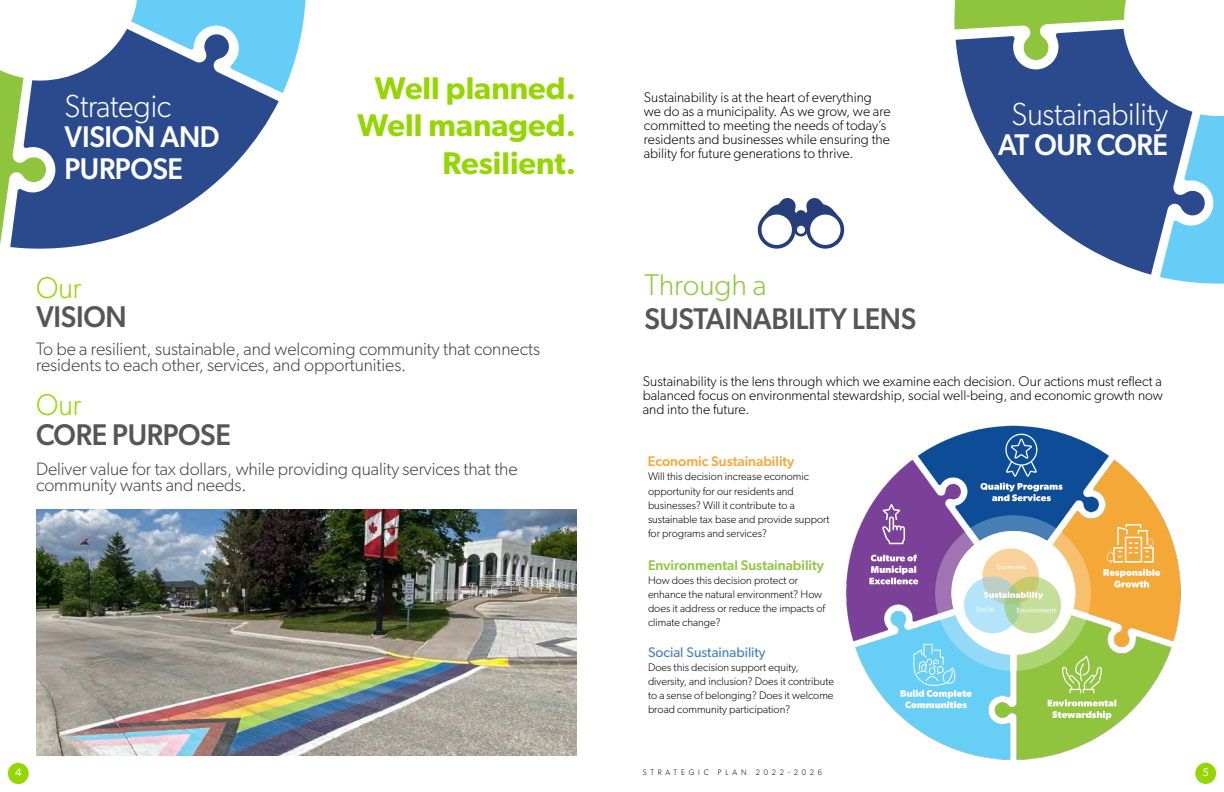
<style>
.page{position:relative;width:1224px;height:792px;background:#fff}
.page>*{position:absolute;margin:0;border:0;box-sizing:border-box;transform-origin:0 0}
.t1{font:300 32px "Gibson";letter-spacing:-.01em;color:#fff;scale:.95 1}
.t2{font:600 31.4px/37.7px "Gibson";color:#95d600;text-align:right}
.t3{font:500 30px/34px "Gibson";letter-spacing:-.01em;color:#56565a;scale:.95 1}
.t4{font:500 30px/32px "Gibson";letter-spacing:-.01em;color:#fff;scale:.95 1}
.t5{font:300 30px "Gibson";color:#95d600;scale:.95 1}
.t6{font:300 18px/16px "Gibson";letter-spacing:-.005em;color:#424242}
.t7{font:300 14px/14px "Gibson";color:#000101}
.t8{font:500 14px "Gibson";color:#90c53e}
.t9{font:500 14px "Gibson";color:#f5a838}
.t10{font:14px "Gibson";color:#4681c2}
.t11{font:300 11px/14px "Gibson";color:#000101}
.t12{font:11px "Gibson";color:#fff}
.t13{font:300 8px "Gibson";letter-spacing:.5em;color:#000101;scale:.95 1}
.s1{font-weight:300;color:#90c53e}
</style>
<div class="page">
<svg style="left:10px;top:50px;width:269px;height:199px;fill:#2b4a8e"></svg>
<svg style="left:111px;top:0;width:195px;height:93px"></svg>
<svg style="left:0;top:50px;width:48px;height:196px"></svg>
<img style="left:36px;top:509px;width:541px;height:247px">
<div style="left:8px;top:763px;width:21px;height:21px;background:#95d600;border-radius:50%"></div>
<svg style="left:758px;top:198px;width:86px;height:51px"></svg>
<svg style="left:958px;top:61px;width:202px;height:214px;fill:#2b4a8e"></svg>
<svg style="left:1160px;top:94px;width:64px;height:190px"></svg>
<svg style="left:954px;top:0;width:179px;height:61px"></svg>
<div style="left:1195px;top:763px;width:21px;height:21px;background:#95d600;border-radius:50%"></div>
<img style="left:846px;top:425px;width:335px;height:335px">
<h1 class="t1" style="left:64px;top:87px;width:114px">Strategic</h1>
<h1 class="t4" style="left:64px;top:120px;width:165px">VISION AND<br>PURPOSE</h1>
<h1 class="t2" style="left:357px;top:68px;width:220px">Well planned.<br>Well managed.<br>Resilient.</h1>
<p class="t5" style="left:36px;top:270px;width:49px">Our</p>
<h1 class="t3" style="left:36px;top:299px;width:97px">VISION</h1>
<h2 class="t6" style="left:36px;top:341px;width:506px">To be a resilient, sustainable, and welcoming community that connects residents to each other, services, and opportunities.</h2>
<p class="t5" style="left:36px;top:387px;width:49px">Our</p>
<h1 class="t3" style="left:36px;top:417px;width:207px">CORE PURPOSE</h1>
<h2 class="t6" style="left:36px;top:461px;width:483px">Deliver value for tax dollars, while providing quality services that the community wants and needs.</h2>
<p class="t12" style="left:15px;top:766px;width:8px">4</p>
<p class="t7" style="left:644px;top:90px;width:248px">Sustainability is at the heart of everything we do as a municipality. As we grow, we are committed to meeting the needs of today’s residents and businesses while ensuring the ability for future generations to thrive.</p>
<h1 class="t3" style="left:644px;top:267px;width:288px"><span class="s1">Through a<br></span>SUSTAINABILITY LENS</h1>
<h1 class="t1" style="left:1012px;top:95px;width:166px">Sustainability</h1>
<h1 class="t4" style="left:998px;top:128px;width:180px">AT OUR CORE</h1>
<p class="t7" style="left:643px;top:374px;width:522px;text-align:justify">Sustainability is the lens through which we examine each decision. Our actions must refect a balanced focus on environmental stewardship, social well-being, and economic growth now and into the future.</p>
<p class="t9" style="left:648px;top:453px;width:148px">Economic Sustainability</p>
<p class="t11" style="left:648px;top:470px;width:183px">Will this decision increase economic opportunity for our residents and businesses? Will it contribute to a sustainable tax base and provide support for programs and services?</p>
<p class="t8" style="left:648px;top:557px;width:178px">Environmental Sustainability</p>
<p class="t11" style="left:648px;top:573px;width:179px">How does this decision protect or enhance the natural environment? How does it address or reduce the impacts of climate change?</p>
<p class="t10" style="left:648px;top:644px;width:119px">Social Sustainability</p>
<p class="t11" style="left:648px;top:660px;width:188px">Does this decision support equity, diversity, and inclusion? Does it contribute to a sense of belonging? Does it welcome broad community participation?</p>
<p class="t13" style="left:643px;top:767px;width:190px">STRATEGIC PLAN 2022-2026</p>
<p class="t12" style="left:1202px;top:766px;width:8px">5</p>
</div>
